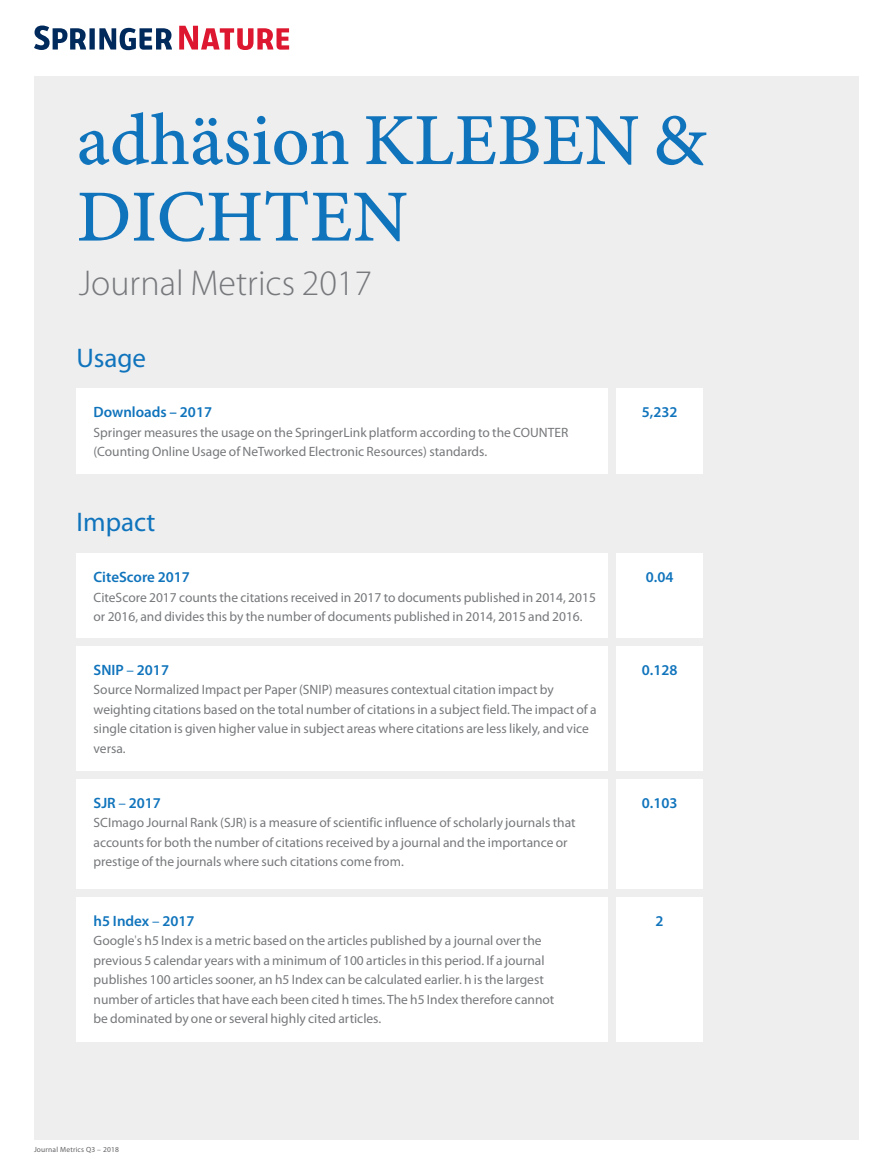
<style>
.page{position:relative;width:893px;height:1174px;background:#fff}
.page>*{position:absolute;margin:0;border:0;box-sizing:border-box;transform-origin:0 0}
.A4_title{font:73.5px/76.5px "Minion Pro Medium Capt";color:#1074bc}
.A4_slogan{font:300 36px "Myriad Pro";color:#76787b}
.IN_head_two{font:27px "Myriad Pro";color:#1074bc}
.IN_head_four{font:600 15px "Myriad Pro";color:#1074bc}
.IN_bodytext{font:13.5px/19.5px "Myriad Pro";color:#76787b}
.A4_number{font:7.5px "Myriad Pro";letter-spacing:.025em;color:#636366}
.s1{font-weight:400}
.s2{font-family:"Minion Pro"}
</style>
<div class="page">
<div style="left:34px;top:77px;width:825px;height:1063px;background:#eeeeef"></div>
<svg style="left:34px;top:26px;width:138px;height:24px"></svg>
<svg style="left:179px;top:26px;width:110px;height:24px"></svg>
<div style="left:77px;top:389px;width:531px;height:85px;background:#fff"></div>
<div style="left:617px;top:389px;width:86px;height:85px;background:#fff"></div>
<div style="left:77px;top:779px;width:531px;height:110px;background:#fff"></div>
<div style="left:617px;top:779px;width:86px;height:110px;background:#fff"></div>
<div style="left:77px;top:646px;width:531px;height:125px;background:#fff"></div>
<div style="left:617px;top:646px;width:86px;height:125px;background:#fff"></div>
<div style="left:77px;top:554px;width:531px;height:84px;background:#fff"></div>
<div style="left:617px;top:554px;width:86px;height:84px;background:#fff"></div>
<div style="left:77px;top:897px;width:531px;height:145px;background:#fff"></div>
<div style="left:617px;top:897px;width:86px;height:145px;background:#fff"></div>
<p class="A4_title" style="left:77px;top:106px;width:631px">adhäsion KLEBEN &amp;<br>DICHTEN</p>
<p class="A4_slogan" style="left:79px;top:263px;width:295px">Journal Metrics 2017</p>
<p class="IN_head_two" style="left:77px;top:341px;width:71px">Usage</p>
<p class="IN_head_four" style="left:94px;top:402px;width:120px">Downloads – 2017</p>
<p class="IN_bodytext" style="left:94px;top:422px;width:476px">Springer measures the usage on the SpringerLink platform according to the COUNTER (Counting Online Usage of NeTworked Electronic Resources) standards.</p>
<p class="IN_head_two" style="left:77px;top:506px;width:81px">Impact</p>
<p class="IN_head_four" style="left:94px;top:567px;width:98px">CiteScore 2017</p>
<p class="IN_bodytext" style="left:94px;top:587px;width:504px">CiteScore 2017 counts the citations received in 2017 to documents published in 2014, 2015 or 2016, and divides this by the number of documents published in 2014, 2015 and 2016.</p>
<p class="IN_head_four" style="left:94px;top:660px;width:77px">SNIP <span class="s1">–</span> 2017</p>
<p class="IN_bodytext" style="left:94px;top:680px;width:505px">Source Normalized Impact per Paper (SNIP) measures contextual citation impact by weighting citations based on the total number of citations in a subject field. The impact of a single citation is given higher value in subject areas where citations are less likely, and vice versa.</p>
<p class="IN_head_four" style="left:94px;top:793px;width:69px">SJR <span class="s1">–</span> 2017</p>
<p class="IN_bodytext" style="left:94px;top:813px;width:484px">SCImago Journal Rank (SJR) is a measure of scientific influence of scholarly journals that accounts for both the number of citations received by a journal and the importance or prestige of the journals where such citations come from.</p>
<p class="IN_head_four" style="left:94px;top:911px;width:103px">h5 Index <span class="s1">–</span> 2017</p>
<p class="IN_bodytext" style="left:94px;top:931px;width:462px">Google<span class="s2">'</span>s h5 Index is a metric based on the articles published by a journal over the previous 5 calendar years with a minimum of 100 articles in this period. If a journal publishes 100 articles sooner, an h5 Index can be calculated earlier. h is the largest number of articles that have each been cited h times. The h5 Index therefore cannot be dominated by one or several highly cited articles.</p>
<p class="IN_head_four" style="left:642px;top:402px;width:37px">5,232</p>
<p class="IN_head_four" style="left:646px;top:567px;width:29px">0.04</p>
<p class="IN_head_four" style="left:642px;top:660px;width:37px">0.128</p>
<p class="IN_head_four" style="left:642px;top:793px;width:37px">0.103</p>
<p class="IN_head_four" style="left:656px;top:911px;width:10px">2</p>
<p class="A4_number" style="left:34px;top:1144px;width:86px">Journal Metrics Q3 – 2018</p>
</div>
